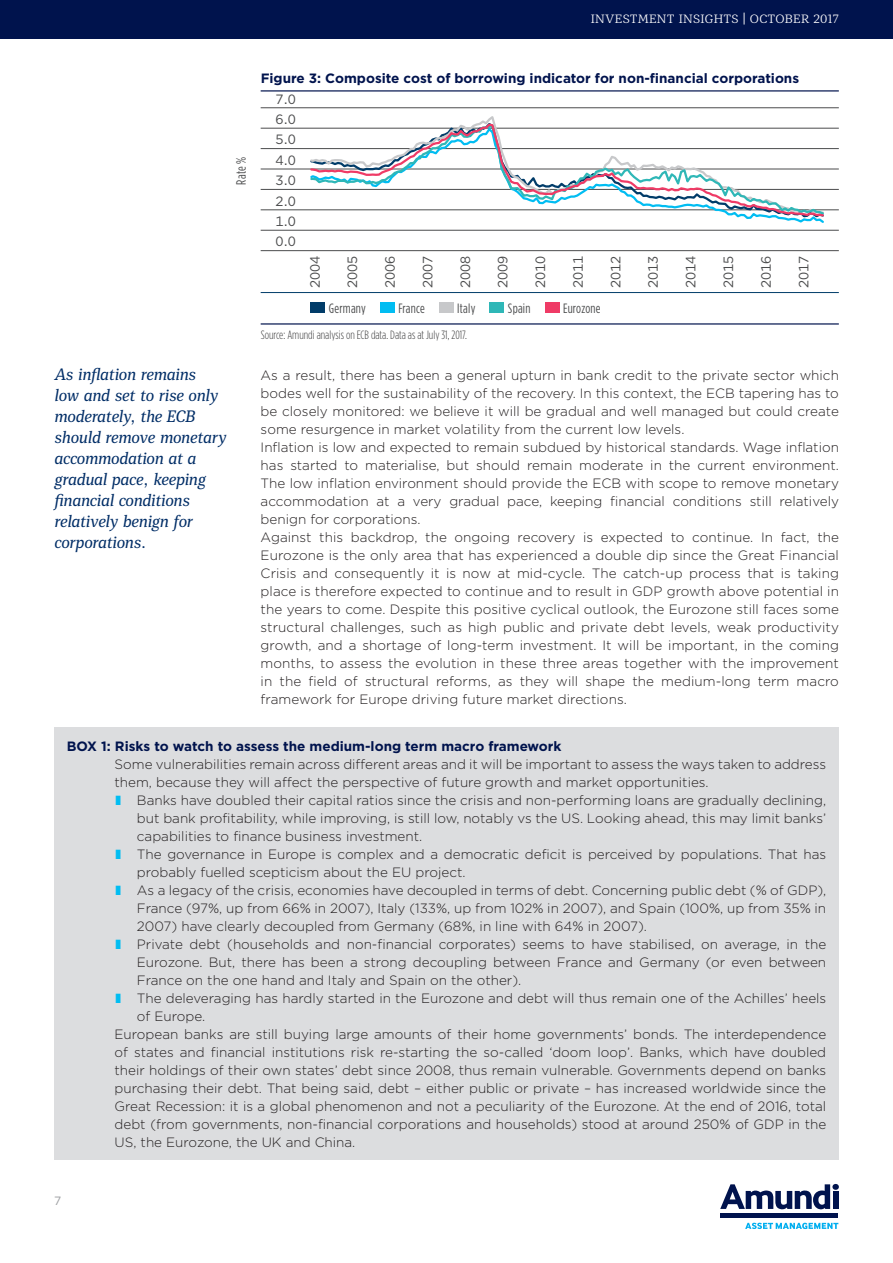
<style>
.page{position:relative;width:893px;height:1263px;background:#fff}
.page>*{position:absolute;margin:0;border:0;box-sizing:border-box;transform-origin:0 0}
.t1{font:italic condensed 16.5px/21px "Mediator Serif";letter-spacing:-.01em;color:#002d66}
.t2{font:300 13.5px/18px "Gotham";color:#231f20}
.t3{font:700 13.5px "Gotham";color:#00134d}
.t4{font:13.5px/20.4px "Gotham";letter-spacing:.005em;color:#4b4c4d;text-align:justify}
.t5{font:13.5px "Gotham Condensed";letter-spacing:.02em;color:#4b4c4d}
.t6{font:300 12px "Gotham Condensed";color:#3e3e3f}
.t7{font:300 12px "Mediator Serif";letter-spacing:.02em;color:#fff}
.t8{font:12px "Gotham";color:#9d9fa2}
.s1{color:#01bdf2}
</style>
<div class="page">
<svg style="left:720px;top:1184px;width:110px;height:25px"></svg>
<div style="left:832px;top:1184px;width:7px;height:6px;background:#00134d;border-radius:50%"></div>
<div style="left:833px;top:1191px;width:5px;height:18px;background:#00134d"></div>
<div style="left:720px;top:1213px;width:118px;height:5px;background:#00134d"></div>
<svg style="left:745px;top:1222px;width:93px;height:7px"></svg>
<div style="left:0;top:0;width:893px;height:38px;background:#00134d"></div>
<hr style="left:261px;top:90px;width:578px;height:2px;background:#00134d">
<hr style="left:261px;top:108px;width:578px;height:1px;background:#4b4c4d">
<hr style="left:261px;top:128px;width:578px;height:1px;background:#4b4c4d">
<hr style="left:261px;top:148px;width:578px;height:1px;background:#4b4c4d">
<hr style="left:261px;top:169px;width:578px;height:1px;background:#4b4c4d">
<hr style="left:261px;top:189px;width:578px;height:1px;background:#4b4c4d">
<hr style="left:261px;top:210px;width:578px;height:1px;background:#4b4c4d">
<hr style="left:261px;top:230px;width:578px;height:1px;background:#4b4c4d">
<hr style="left:261px;top:250px;width:578px;height:1px;background:#4b4c4d">
<hr style="left:261px;top:292px;width:578px;height:1px;background:#013c69">
<hr style="left:261px;top:323px;width:578px;height:2px;background:#00134d">
<div style="left:310px;top:302px;width:15px;height:11px;background:#013c69"></div>
<div style="left:380px;top:302px;width:15px;height:11px;background:#01bdf2"></div>
<div style="left:439px;top:302px;width:15px;height:11px;background:#c7c8ca"></div>
<div style="left:489px;top:302px;width:15px;height:11px;background:#2fb7b7"></div>
<div style="left:545px;top:302px;width:14px;height:11px;background:#ef3b66"></div>
<div style="left:54px;top:728px;width:785px;height:432px;background:#dcdddf"></div>
<svg style="left:309px;top:122px;width:516px;height:96px"></svg>
<p class="t7" style="left:591px;top:11px;width:250px">INVESTMENT INSIGHTS | OCTOBER 2017</p>
<p class="t5" style="left:233px;top:185px;width:29px;rotate:-90deg">Rate %</p>
<p class="t1" style="left:54px;top:364px;width:174px">As inflation remains<br>low and set to rise only moderately, the ECB should remove monetary accommodation at a gradual pace, keeping financial conditions relatively benign for corporations.</p>
<p class="t3" style="left:261px;top:69px;width:540px">Figure 3: Composite cost of borrowing indicator for non-financial corporations</p>
<p class="t4" style="left:276px;top:88px;width:22px">7.0<br>6.0<br>5.0<br>4.0<br>3.0<br>2.0<br>1.0<br>0.0</p>
<p class="t4" style="left:304px;top:288px;width:34px;rotate:-90deg">2004</p>
<p class="t4" style="left:342px;top:288px;width:34px;rotate:-90deg">2005</p>
<p class="t4" style="left:380px;top:288px;width:34px;rotate:-90deg">2006</p>
<p class="t4" style="left:417px;top:288px;width:34px;rotate:-90deg">2007</p>
<p class="t4" style="left:455px;top:288px;width:34px;rotate:-90deg">2008</p>
<p class="t4" style="left:492px;top:288px;width:34px;rotate:-90deg">2009</p>
<p class="t4" style="left:530px;top:288px;width:34px;rotate:-90deg">2010</p>
<p class="t4" style="left:568px;top:288px;width:34px;rotate:-90deg">2011</p>
<p class="t4" style="left:605px;top:288px;width:34px;rotate:-90deg">2012</p>
<p class="t4" style="left:643px;top:288px;width:34px;rotate:-90deg">2013</p>
<p class="t4" style="left:680px;top:288px;width:34px;rotate:-90deg">2014</p>
<p class="t4" style="left:718px;top:288px;width:34px;rotate:-90deg">2015</p>
<p class="t4" style="left:755px;top:288px;width:34px;rotate:-90deg">2016</p>
<p class="t4" style="left:793px;top:288px;width:34px;rotate:-90deg">2017</p>
<p class="t5" style="left:329px;top:300px;width:39px">Germany</p>
<p class="t5" style="left:398px;top:300px;width:28px">France</p>
<p class="t5" style="left:457px;top:300px;width:20px">Italy</p>
<p class="t5" style="left:508px;top:300px;width:24px">Spain</p>
<p class="t5" style="left:563px;top:300px;width:39px">Eurozone</p>
<p class="t6" style="left:261px;top:328px;width:208px">Source: Amundi analysis on ECB data. Data as at July 31, 2017.</p>
<p class="t2" style="left:261px;top:365px;width:580px">As a result, there has been a general upturn in bank credit to the private sector which bodes well for the sustainability of the recovery. In this context, the ECB tapering has to be closely monitored: we believe it will be gradual and well managed but could create some resurgence in market volatility from the current low levels.<br>Inflation is low and expected to remain subdued by historical standards. Wage inflation has started to materialise, but should remain moderate in the current environment.<br>The low inflation environment should provide the ECB with scope to remove monetary accommodation at a very gradual pace, keeping financial conditions still relatively benign for corporations.<br>Against this backdrop, the ongoing recovery is expected to continue. In fact, the Eurozone is the only area that has experienced a double dip since the Great Financial Crisis and consequently it is now at mid-cycle. The catch-up process that is taking place is therefore expected to continue and to result in GDP growth above potential in the years to come. Despite this positive cyclical outlook, the Eurozone still faces some structural challenges, such as high public and private debt levels, weak productivity growth, and a shortage of long-term investment. It will be important, in the coming months, to assess the evolution in these three areas together with the improvement in the field of structural reforms, as they will shape the medium-long term macro framework for Europe driving future market directions.</p>
<p class="t3" style="left:67px;top:737px;width:496px">BOX 1: Risks to watch to assess the medium-long term macro framework</p>
<p class="t2" style="left:115px;top:755px;width:713px">Some vulnerabilities remain across different areas and it will be important to assess the ways taken to address</p>
<p class="t2" style="left:115px;top:773px;width:596px">them, because they will affect the perspective of future growth and market opportunities.</p>
<p class="t2" style="left:116px;top:791px;width:712px"><span class="s1">❚</span> Banks have doubled their capital ratios since the crisis and non-performing loans are gradually declining,</p>
<p class="t2" style="left:137px;top:809px;width:691px">but bank profitability, while improving, is still low, notably vs the US. Looking ahead, this may limit banks’</p>
<p class="t2" style="left:137px;top:827px;width:287px">capabilities to finance business investment.</p>
<p class="t2" style="left:116px;top:845px;width:712px"><span class="s1">❚</span> The governance in Europe is complex and a democratic deficit is perceived by populations. That has</p>
<p class="t2" style="left:137px;top:863px;width:330px">probably fuelled scepticism about the EU project.</p>
<p class="t2" style="left:116px;top:881px;width:712px"><span class="s1">❚</span> As a legacy of the crisis, economies have decoupled in terms of debt. Concerning public debt (% of GDP),</p>
<p class="t2" style="left:137px;top:899px;width:691px">France (97%, up from 66% in 2007), Italy (133%, up from 102% in 2007), and Spain (100%, up from 35% in</p>
<p class="t2" style="left:137px;top:917px;width:512px">2007) have clearly decoupled from Germany (68%, in line with 64% in 2007).</p>
<p class="t2" style="left:116px;top:935px;width:712px"><span class="s1">❚</span> Private debt (households and non-financial corporates) seems to have stabilised, on average, in the</p>
<p class="t2" style="left:137px;top:953px;width:691px">Eurozone. But, there has been a strong decoupling between France and Germany (or even between</p>
<p class="t2" style="left:137px;top:971px;width:386px">France on the one hand and Italy and Spain on the other).</p>
<p class="t2" style="left:116px;top:989px;width:712px"><span class="s1">❚</span> The deleveraging has hardly started in the Eurozone and debt will thus remain one of the Achilles’ heels</p>
<p class="t2" style="left:137px;top:1007px;width:70px">of Europe.</p>
<p class="t2" style="left:115px;top:1025px;width:713px">European banks are still buying large amounts of their home governments’ bonds. The interdependence</p>
<p class="t2" style="left:115px;top:1043px;width:713px">of states and financial institutions risk re-starting the so-called ‘doom loop’. Banks, which have doubled</p>
<p class="t2" style="left:115px;top:1061px;width:713px">their holdings of their own states’ debt since 2008, thus remain vulnerable. Governments depend on banks</p>
<p class="t2" style="left:115px;top:1079px;width:713px">purchasing their debt. That being said, debt – either public or private – has increased worldwide since the</p>
<p class="t2" style="left:115px;top:1097px;width:713px">Great Recession: it is a global phenomenon and not a peculiarity of the Eurozone. At the end of 2016, total</p>
<p class="t2" style="left:115px;top:1115px;width:713px">debt (from governments, non-financial corporations and households) stood at around 250% of GDP in the</p>
<p class="t2" style="left:115px;top:1133px;width:242px">US, the Eurozone, the UK and China.</p>
<p class="t8" style="left:54px;top:1193px;width:9px">7</p>
</div>
